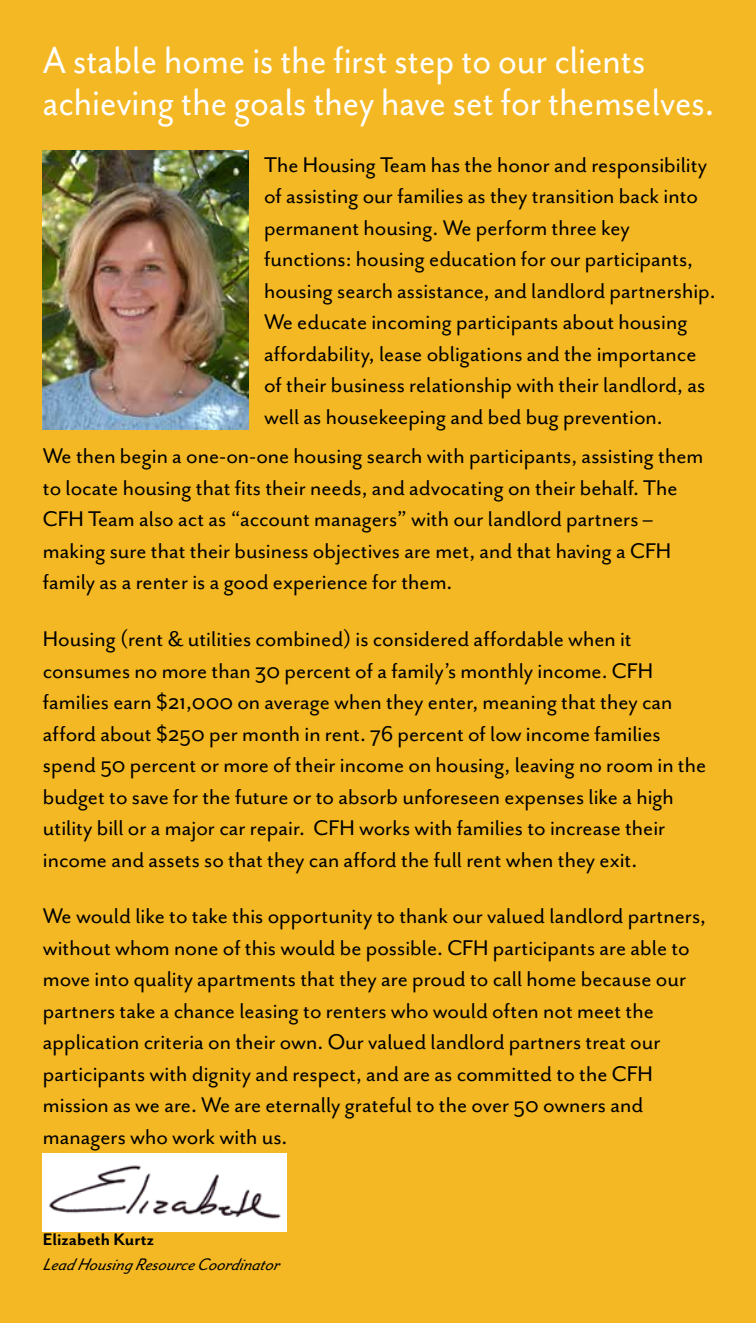
<style>
.page{position:relative;width:756px;height:1323px;background:#f4b824}
.page>*{position:absolute;margin:0;border:0;box-sizing:border-box;transform-origin:0 0}
.t1{font:43.75px/42px "Mr Eaves San R";color:#fff;scale:.91 1}
.t2{font:24.5px/31.5px "Mr Eaves San R";color:#000}
.t3{font:italic 19.25px "Mr Eaves San RI";color:#000}
.t4{font:19.25px "Mr Eaves San B";color:#000}
</style>
<div class="page">
<img style="left:43px;top:150px;width:205px;height:280px">
<img style="left:43px;top:1153px;width:243px;height:78px">
<h1 class="t1" style="left:43px;top:39px;width:740px">A stable home is the first step to our clients achieving the goals they have set for themselves.</h1>
<p class="t2" style="left:264px;top:149px;width:453px">The Housing Team has the honor and responsibility of assisting our families as they transition back into permanent housing. We perform three key functions: housing education for our participants, housing search assistance, and landlord partnership.<br>We educate incoming participants about housing affordability, lease obligations and the importance of their business relationship with their landlord, as well as housekeeping and bed bug prevention.</p>
<p class="t2" style="left:43px;top:440px;width:662px">We then begin a one-on-one housing search with participants, assisting them to locate housing that fits their needs, and advocating on their behalf. The CFH Team also act as “account managers” with our landlord partners – making sure that their business objectives are met, and that having a CFH family as a renter is a good experience for them.</p>
<p class="t2" style="left:43px;top:623px;width:665px">Housing (rent &amp; utilities combined) is considered affordable when it consumes no more than 30 percent of a family’s monthly income. CFH families earn $21,000 on average when they enter, meaning that they can afford about $250 per month in rent. 76 percent of low income families spend 50 percent or more of their income on housing, leaving no room in the budget to save for the future or to absorb unforeseen expenses like a high utility bill or a major car repair. CFH works with families to increase their income and assets so that they can afford the full rent when they exit.</p>
<p class="t2" style="left:43px;top:901px;width:665px">We would like to take this opportunity to thank our valued landlord partners, without whom none of this would be possible. CFH participants are able to move into quality apartments that they are proud to call home because our partners take a chance leasing to renters who would often not meet the application criteria on their own. Our valued landlord partners treat our participants with dignity and respect, and are as committed to the CFH mission as we are. We are eternally grateful to the over 50 owners and managers who work with us.</p>
<p class="t4" style="left:43px;top:1228px;width:113px">Elizabeth Kurtz</p>
<p class="t3" style="left:43px;top:1254px;width:244px">LeadHousingResourceCoordinator</p>
</div>
